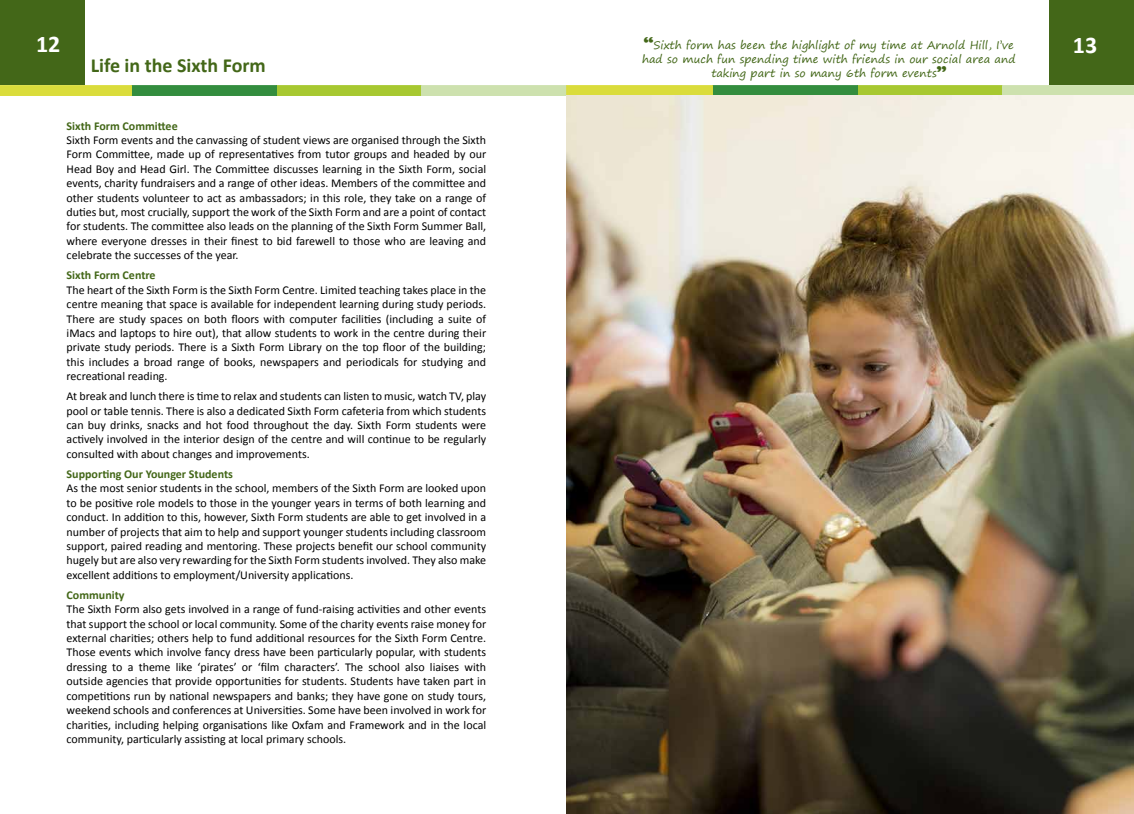
<style>
.page{position:relative;width:1134px;height:814px;background:#fff}
.page>*{position:absolute;margin:0;border:0;box-sizing:border-box;transform-origin:0 0}
.t1{font:700 24px "Calibri";color:#fff}
.t2{font:700 20px "Calibri";color:#436718}
.t3{font:12px/14.4px "Calibri";color:#000;text-align:justify}
.t4{font:700 12px "Calibri";color:#436718}
.t5{font:11px/14px "Segoe Print";color:#436718;text-align:center}
.s1{font-family:"Cairo SF";font-size:15px}
</style>
<div class="page">
<div style="left:0;top:0;width:85px;height:85px;background:#436718"></div>
<div style="left:1049px;top:0;width:85px;height:85px;background:#436718"></div>
<img style="left:0;top:85px;width:567px;height:10px">
<img style="left:567px;top:85px;width:567px;height:729px">
<h1 class="t1" style="left:36px;top:28px;width:26px">12</h1>
<h1 class="t1" style="left:1073px;top:30px;width:26px">13</h1>
<h2 class="t2" style="left:91px;top:53px;width:177px">Life in the Sixth Form</h2>
<p class="t5" style="left:642px;top:38px;width:375px"><span class="s1">“</span>Sixth form has been the highlight of my time at Arnold Hill, I’ve had so much fun spending time with friends in our social area and taking part in so many 6th form events<span class="s1">”</span></p>
<p class="t4" style="left:67px;top:118px;width:113px">Sixth Form Committee</p>
<p class="t3" style="left:67px;top:133px;width:421px">Sixth Form events and the canvassing of student views are organised through the Sixth Form Committee, made up of representatives from tutor groups and headed by our Head Boy and Head Girl. The Committee discusses learning in the Sixth Form, social events, charity fundraisers and a range of other ideas. Members of the committee and other students volunteer to act as ambassadors; in this role, they take on a range of duties but, most crucially, support the work of the Sixth Form and are a point of contact for students. The committee also leads on the planning of the Sixth Form Summer Ball, where everyone dresses in their finest to bid farewell to those who are leaving and celebrate the successes of the year.</p>
<p class="t4" style="left:67px;top:267px;width:91px">Sixth Form Centre</p>
<p class="t3" style="left:67px;top:282px;width:421px">The heart of the Sixth Form is the Sixth Form Centre. Limited teaching takes place in the centre meaning that space is available for independent learning during study periods.<br>There are study spaces on both floors with computer facilities (including a suite of iMacs and laptops to hire out), that allow students to work in the centre during their private study periods. There is a Sixth Form Library on the top floor of the building; this includes a broad range of books, newspapers and periodicals for studying and recreational reading.</p>
<p class="t3" style="left:67px;top:389px;width:421px">At break and lunch there is time to relax and students can listen to music, watch TV, play pool or table tennis. There is also a dedicated Sixth Form cafeteria from which students can buy drinks, snacks and hot food throughout the day. Sixth Form students were actively involved in the interior design of the centre and will continue to be regularly consulted with about changes and improvements.</p>
<p class="t4" style="left:67px;top:466px;width:168px">Supporting Our Younger Students</p>
<p class="t3" style="left:67px;top:481px;width:421px">As the most senior students in the school, members of the Sixth Form are looked upon to be positive role models to those in the younger years in terms of both learning and conduct. In addition to this, however, Sixth Form students are able to get involved in a number of projects that aim to help and support younger students including classroom support, paired reading and mentoring. These projects benefit our school community hugely but are also very rewarding for the Sixth Form students involved. They also make excellent additions to employment/University applications.</p>
<p class="t4" style="left:67px;top:587px;width:60px">Community</p>
<p class="t3" style="left:67px;top:602px;width:421px">The Sixth Form also gets involved in a range of fund-raising activities and other events that support the school or local community. Some of the charity events raise money for external charities; others help to fund additional resources for the Sixth Form Centre.<br>Those events which involve fancy dress have been particularly popular, with students dressing to a theme like ‘pirates’ or ‘film characters’. The school also liaises with outside agencies that provide opportunities for students. Students have taken part in competitions run by national newspapers and banks; they have gone on study tours, weekend schools and conferences at Universities. Some have been involved in work for charities, including helping organisations like Oxfam and Framework and in the local community, particularly assisting at local primary schools.</p>
</div>
